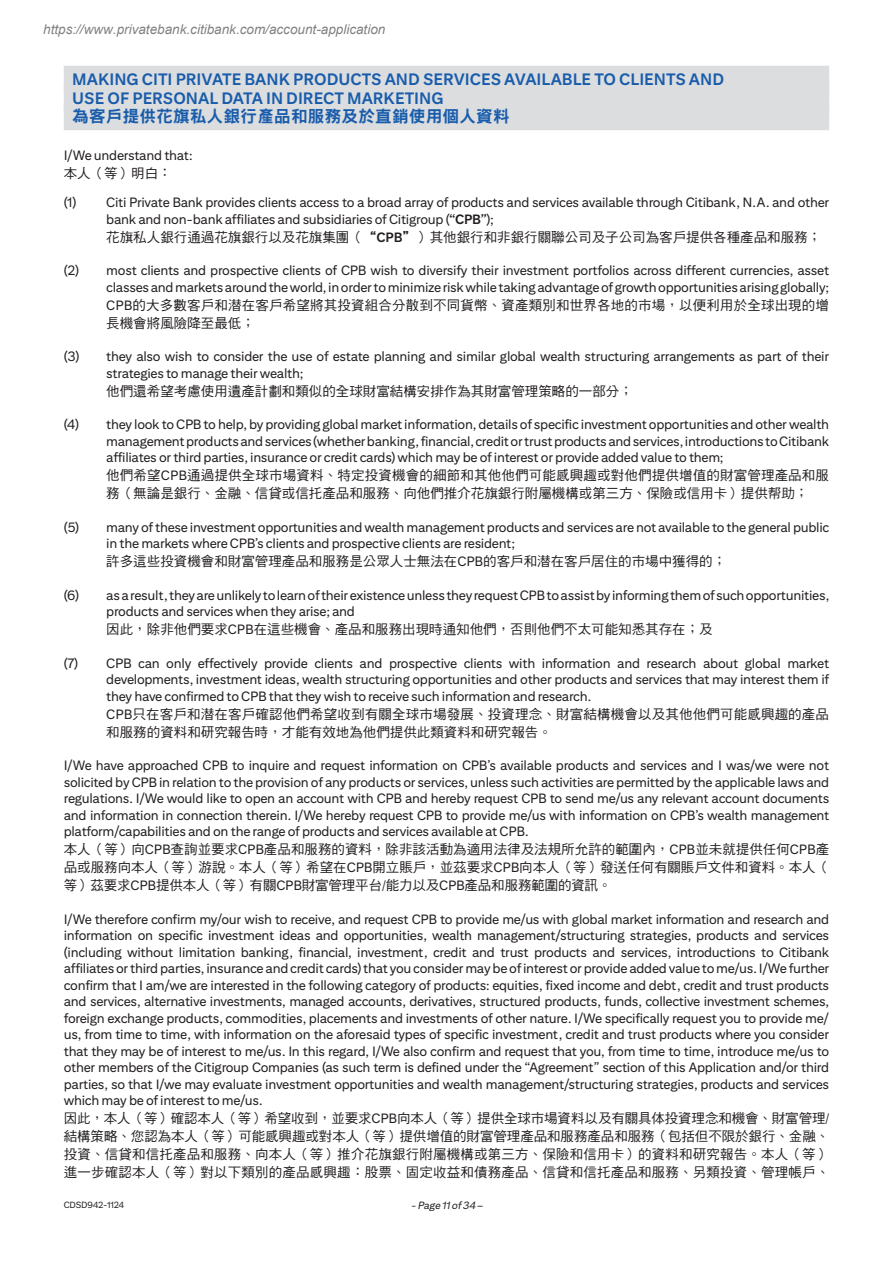
<style>
.page{position:relative;width:893px;height:1263px;background:#fff}
.page>*{position:absolute;margin:0;border:0;box-sizing:border-box;transform-origin:0 0}
.t1{font:700 16.5px/19.5px "Citi Sans Text";color:#185cab}
.t2{font:16.5px "DF Hei Std W9";letter-spacing:.02em;color:#185cab}
.t3{font:13.5px/16.5px "Citi Sans Text";letter-spacing:-.02em;color:#231f20}
.t4{font:13.5px/18px "DF Hei Std W5";color:#231f20}
.t5{font:italic 13.5px "Arial";color:rgb(0 0 0/.5)}
.t6{font:italic 10.5px "Citi Sans Text";color:#231f20}
.t7{font:9px "Citi Sans Text";letter-spacing:-.025em;color:#231f20}
.s1{font-weight:700}
.s2{font-family:"DF Hei Std W9"}
.s3{font-family:"Citi Sans Text";font-weight:700}
.s4{font-family:"Citi Sans Text"}
</style>
<div class="page">
<div style="left:64px;top:66px;width:765px;height:27px;background:#dcdddf"></div>
<div style="left:64px;top:85px;width:765px;height:27px;background:#dcdddf"></div>
<div style="left:64px;top:103px;width:765px;height:27px;background:#dcdddf"></div>
<p class="t5" style="left:43px;top:20px;width:344px">https://www.privatebank.citibank.com/account-application</p>
<p class="t1" style="left:72px;top:69px;width:653px">MAKING CITI PRIVATE BANK PRODUCTS AND SERVICES AVAILABLE TO CLIENTS AND<br>USE OF PERSONAL DATA IN DIRECT MARKETING</p>
<p class="t2" style="left:72px;top:108px;width:439px">為客戶提供花旗私人銀行產品和服務及於直銷使用個人資料</p>
<p class="t3" style="left:64px;top:147px;width:130px">I/We understand that:</p>
<p class="t4" style="left:64px;top:164px;width:109px">本人（等）明白：</p>
<p class="t3" style="left:106px;top:194px;width:724px;text-indent:-43px">(1) Citi Private Bank provides clients access to a broad array of products and services available through Citibank, N.A. and other bank and non-bank affiliates and subsidiaries of Citigroup (<span class="s1">“CPB”</span>);</p>
<p class="t4" style="left:106px;top:228px;width:716px">花旗私人銀行通過花旗銀行以及花旗集團（<span class="s2">“</span><span class="s3">CPB</span><span class="s2">”</span>）其他銀行和非銀行關聯公司及子公司為客戶提供各種產品和服務；</p>
<p class="t3" style="left:64px;top:262px;width:767px;text-align:right">(2) most clients and prospective clients of CPB wish to diversify their investment portfolios across different currencies, asset classes and markets around the world, in order to minimize risk while taking advantage of growth opportunities arising globally;</p>
<p class="t4" style="left:106px;top:296px;width:724px"><span class="s4">CPB</span>的大多數客戶和潜在客戶希望將其投資組合分散到不同貨幣、資產類別和世界各地的市場，以便利用於全球出現的增長機會將風險降至最低；</p>
<p class="t3" style="left:106px;top:348px;width:724px;text-indent:-43px">(3) they also wish to consider the use of estate planning and similar global wealth structuring arrangements as part of their strategies to manage their wealth;</p>
<p class="t4" style="left:106px;top:382px;width:528px">他們還希望考慮使用遺產計劃和類似的全球財富結構安排作為其財富管理策略的一部分；</p>
<p class="t3" style="left:106px;top:416px;width:724px;text-align:justify;text-indent:-43px">(4) they look to CPB to help, by providing global market information, details of specific investment opportunities and other wealth management products and services (whether banking, financial, credit or trust products and services, introductions to Citibank affiliates or third parties, insurance or credit cards) which may be of interest or provide added value to them;</p>
<p class="t4" style="left:106px;top:466px;width:724px">他們希望<span class="s4">CPB</span>通過提供全球市場資料、特定投資機會的細節和其他他們可能感興趣或對他們提供增值的財富管理產品和服務（無論是銀行、金融、信貸或信托產品和服務、向他們推介花旗銀行附屬機構或第三方、保險或信用卡）提供帮助；</p>
<p class="t3" style="left:106px;top:519px;width:724px;text-indent:-43px">(5) many of these investment opportunities and wealth management products and services are not available to the general public in the markets where CPB’s clients and prospective clients are resident;</p>
<p class="t4" style="left:106px;top:552px;width:621px">許多這些投資機會和財富管理產品和服務是公眾人士無法在<span class="s4">CPB</span>的客戶和潜在客戶居住的市場中獲得的；</p>
<p class="t3" style="left:106px;top:587px;width:724px;text-indent:-43px">(6) as a result, they are unlikely to learn of their existence unless they request CPB to assist by informing them of such opportunities, products and services when they arise; and</p>
<p class="t4" style="left:106px;top:620px;width:608px">因此，除非他們要求<span class="s4">CPB</span>在這些機會、產品和服務出現時通知他們，否則他們不太可能知悉其存在；及</p>
<p class="t3" style="left:106px;top:655px;width:724px;text-align:justify;text-indent:-43px">(7) CPB can only effectively provide clients and prospective clients with information and research about global market developments, investment ideas, wealth structuring opportunities and other products and services that may interest them if they have confirmed to CPB that they wish to receive such information and research.</p>
<p class="t4" style="left:106px;top:705px;width:724px"><span class="s4">CPB</span>只在客戶和潜在客戶確認他們希望收到有關全球市場發展、投資理念、財富結構機會以及其他他們可能感興趣的產品和服務的資料和研究報告時，才能有效地為他們提供此類資料和研究報告。</p>
<p class="t3" style="left:64px;top:757px;width:767px;text-align:justify">I/We have approached CPB to inquire and request information on CPB’s available products and services and I was/we were not solicited by CPB in relation to the provision of any products or services, unless such activities are permitted by the applicable laws and regulations. I/We would like to open an account with CPB and hereby request CPB to send me/us any relevant account documents and information in connection therein. I/We hereby request CPB to provide me/us with information on CPB’s wealth management platform/capabilities and on the range of products and services available at CPB.</p>
<p class="t4" style="left:64px;top:840px;width:767px;text-align:justify">本人（等）向<span class="s4">CPB</span>查詢並要求<span class="s4">CPB</span>產品和服務的資料，除非該活動為適用法律及法規所允許的範圍內，<span class="s4">CPB</span>並未就提供任何<span class="s4">CPB</span>產品或服務向本人（等）游說。本人（等）希望在<span class="s4">CPB</span>開立賬戶，並茲要求<span class="s4">CPB</span>向本人（等）發送任何有關賬戶文件和資料。本人（等）茲要求<span class="s4">CPB</span>提供本人（等）有關<span class="s4">CPB</span>財富管理平台/能力以及<span class="s4">CPB</span>產品和服務範圍的資訊。</p>
<p class="t3" style="left:64px;top:911px;width:767px;text-align:justify">I/We therefore confirm my/our wish to receive, and request CPB to provide me/us with global market information and research and information on specific investment ideas and opportunities, wealth management/structuring strategies, products and services (including without limitation banking, financial, investment, credit and trust products and services, introductions to Citibank affiliates or third parties, insurance and credit cards) that you consider may be of interest or provide added value to me/us. I/We further confirm that I am/we are interested in the following category of products: equities, fixed income and debt, credit and trust products and services, alternative investments, managed accounts, derivatives, structured products, funds, collective investment schemes, foreign exchange products, commodities, placements and investments of other nature. I/We specifically request you to provide me/ us, from time to time, with information on the aforesaid types of specific investment, credit and trust products where you consider that they may be of interest to me/us. In this regard, I/We also confirm and request that you, from time to time, introduce me/us to other members of the Citigroup Companies (as such term is defined under the “Agreement” section of this Application and/or third parties, so that I/we may evaluate investment opportunities and wealth management/structuring strategies, products and services which may be of interest to me/us.</p>
<p class="t4" style="left:64px;top:1109px;width:767px;text-align:justify">因此，本人（等）確認本人（等）希望收到，並要求<span class="s4">CPB</span>向本人（等）提供全球市場資料以及有關具体投資理念和機會、財富管理/結構策略、您認為本人（等）可能感興趣或對本人（等）提供增值的財富管理產品和服務產品和服務（包括但不限於銀行、金融、投資、信貸和信托產品和服務、向本人（等）推介花旗銀行附屬機構或第三方、保險和信用卡）的資料和研究報告。本人（等）進一步確認本人（等）對以下類別的產品感興趣：股票、固定收益和債務產品、信貸和信托產品和服務、另類投資、管理帳戶、</p>
<p class="t6" style="left:411px;top:1199px;width:75px">- Page 11of 34 –</p>
<p class="t7" style="left:64px;top:1199px;width:62px">CDSD942-1124</p>
</div>
